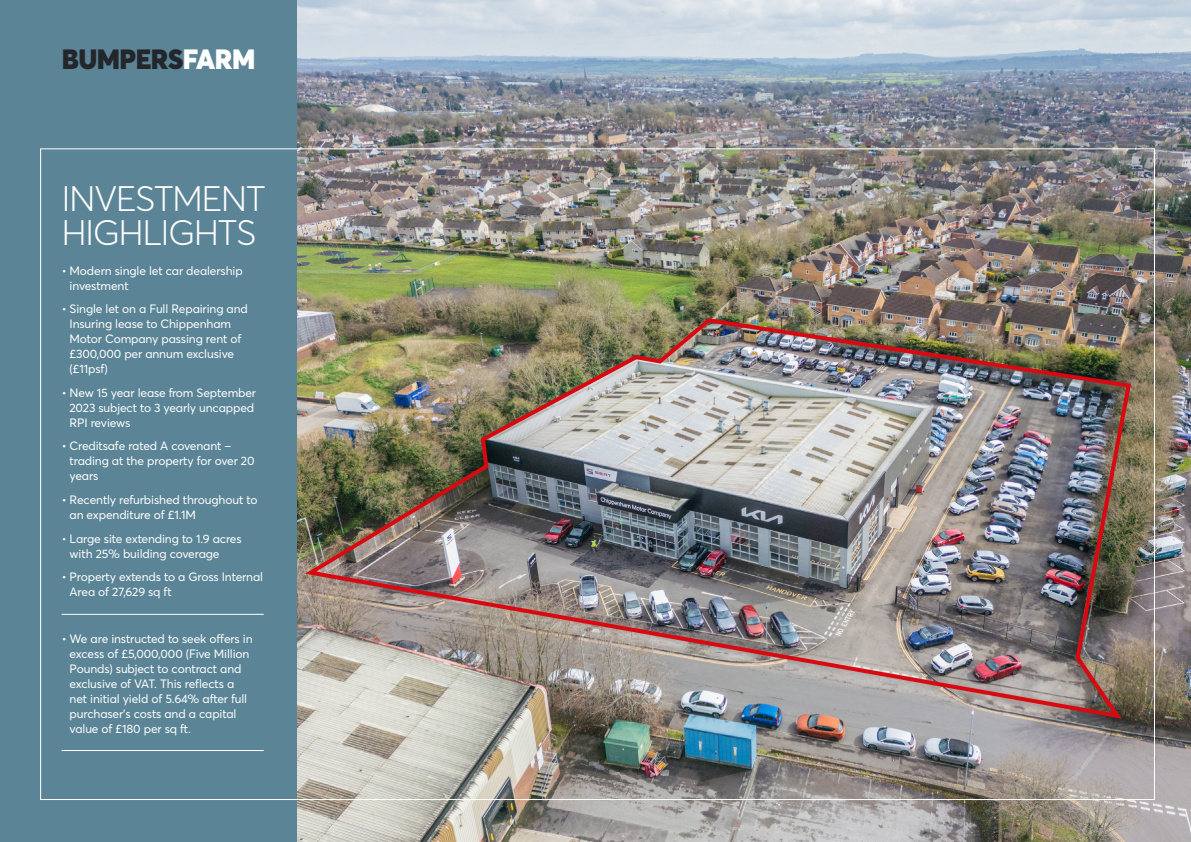
<style>
.page{position:relative;width:1191px;height:842px;background:#fff}
.page>*{position:absolute;margin:0;border:0;box-sizing:border-box;transform-origin:0 0}
.t1{font:300 35px/34px "Averta";letter-spacing:-.03em;color:#fff}
.t2{font:900 27.5px "Averta";letter-spacing:-.02em;color:#23272c}
.t3{font:12px/15px "Averta";letter-spacing:-.01em;color:#fff}
.s1{color:#fff}
</style>
<div class="page">
<div style="left:0;top:0;width:1191px;height:111px;background:#5b8596"></div>
<div style="left:0;top:111px;width:298px;height:731px;background:#5b8596"></div>
<hr style="left:62px;top:614px;width:202px;height:1px;background:#fff">
<hr style="left:62px;top:750px;width:202px;height:1px;background:#fff">
<img style="left:298px;top:0;width:893px;height:842px">
<img style="left:305px;top:316px;width:828px;height:405px">
<h2 class="t2" style="left:62px;top:40px;width:195px">BUMPERS<span class="s1">FARM</span></h2>
<h1 class="t1" style="left:62px;top:181px;width:205px">INVESTMENT<br>HIGHLIGHTS</h1>
<p class="t3" style="left:70px;top:263px;width:175px;text-indent:-8px">• Modern single let car dealership investment</p>
<p class="t3" style="left:70px;top:301px;width:180px;text-indent:-8px">• Single let on a Full Repairing and<br>Insuring lease to Chippenham<br>Motor Company passing rent of £300,000 per annum exclusive (£11psf)</p>
<p class="t3" style="left:70px;top:385px;width:188px;text-indent:-8px">• New 15 year lease from September<br>2023 subject to 3 yearly uncapped<br>RPI reviews</p>
<p class="t3" style="left:70px;top:438px;width:186px;text-indent:-8px">• Creditsafe rated A covenant – trading at the property for over 20 years</p>
<p class="t3" style="left:70px;top:492px;width:189px;text-indent:-8px">• Recently refurbished throughout to an expenditure of £1.1M</p>
<p class="t3" style="left:70px;top:530px;width:174px;text-indent:-8px">• Large site extending to 1.9 acres with 25% building coverage</p>
<p class="t3" style="left:70px;top:569px;width:195px;text-indent:-8px">• Property extends to a Gross Internal<br>Area of 27,629 sq ft</p>
<p class="t3" style="left:70px;top:631px;width:184px;text-indent:-8px">• We are instructed to seek offers in excess of £5,000,000 (Five Million<br>Pounds) subject to contract and exclusive of VAT. This reflects a net initial yield of 5.64% after full purchaser’s costs and a capital value of £180 per sq ft.</p>
</div>
